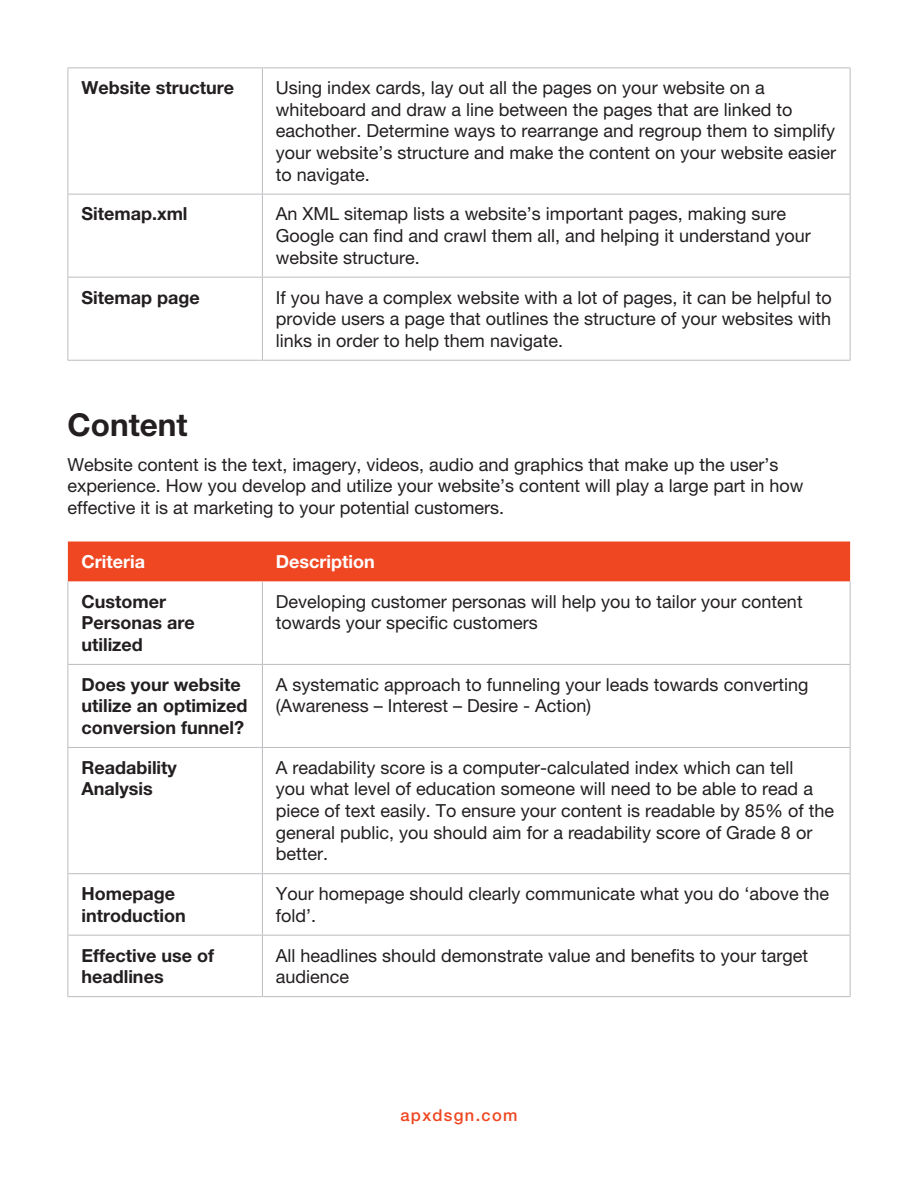
<style>
.page{position:relative;width:918px;height:1188px;background:#fff}
.page>*{position:absolute;margin:0;border:0;box-sizing:border-box;transform-origin:0 0}
.t1{font:700 31.5px "Helvetica Neue LT Pro";color:#231f20}
.t2{font:18px/21.6px "Helvetica Neue LT Pro";color:#231f20}
.t3{font:700 18px/21.6px "Helvetica Neue LT Pro";color:#231f20}
.t4{font:700 18px "Helvetica Neue LT Pro";color:#fff}
.t5{font:500 16.5px "Helvetica Neue LT Pro";letter-spacing:.08em;color:#ef4722}
</style>
<div class="page">
<hr style="left:68px;top:68px;width:194px;height:1px;background:#bcbdc0">
<hr style="left:68px;top:68px;width:1px;height:126px;background:#bcbdc0">
<hr style="left:262px;top:68px;width:589px;height:1px;background:#bcbdc0">
<hr style="left:262px;top:68px;width:1px;height:126px;background:#bcbdc0">
<hr style="left:850px;top:68px;width:1px;height:126px;background:#bcbdc0">
<hr style="left:68px;top:194px;width:194px;height:1px;background:#bcbdc0">
<hr style="left:68px;top:195px;width:1px;height:82px;background:#bcbdc0">
<hr style="left:262px;top:194px;width:589px;height:1px;background:#bcbdc0">
<hr style="left:262px;top:195px;width:1px;height:82px;background:#bcbdc0">
<hr style="left:850px;top:195px;width:1px;height:82px;background:#bcbdc0">
<hr style="left:68px;top:277px;width:194px;height:1px;background:#bcbdc0">
<hr style="left:68px;top:278px;width:1px;height:82px;background:#bcbdc0">
<hr style="left:262px;top:277px;width:589px;height:1px;background:#bcbdc0">
<hr style="left:262px;top:278px;width:1px;height:82px;background:#bcbdc0">
<hr style="left:850px;top:278px;width:1px;height:82px;background:#bcbdc0">
<hr style="left:68px;top:360px;width:194px;height:1px;background:#bcbdc0">
<hr style="left:262px;top:360px;width:589px;height:1px;background:#bcbdc0">
<div style="left:68px;top:542px;width:782px;height:39px;background:#ef4722"></div>
<hr style="left:68px;top:581px;width:1px;height:83px;background:#bcbdc0">
<hr style="left:262px;top:581px;width:1px;height:83px;background:#bcbdc0">
<hr style="left:850px;top:581px;width:1px;height:83px;background:#bcbdc0">
<hr style="left:68px;top:664px;width:194px;height:1px;background:#bcbdc0">
<hr style="left:68px;top:665px;width:1px;height:82px;background:#bcbdc0">
<hr style="left:262px;top:664px;width:589px;height:1px;background:#bcbdc0">
<hr style="left:262px;top:665px;width:1px;height:82px;background:#bcbdc0">
<hr style="left:850px;top:665px;width:1px;height:82px;background:#bcbdc0">
<hr style="left:68px;top:747px;width:194px;height:1px;background:#bcbdc0">
<hr style="left:68px;top:748px;width:1px;height:125px;background:#bcbdc0">
<hr style="left:262px;top:747px;width:589px;height:1px;background:#bcbdc0">
<hr style="left:262px;top:748px;width:1px;height:125px;background:#bcbdc0">
<hr style="left:850px;top:748px;width:1px;height:125px;background:#bcbdc0">
<hr style="left:68px;top:873px;width:194px;height:1px;background:#bcbdc0">
<hr style="left:68px;top:874px;width:1px;height:61px;background:#bcbdc0">
<hr style="left:262px;top:873px;width:589px;height:1px;background:#bcbdc0">
<hr style="left:262px;top:874px;width:1px;height:61px;background:#bcbdc0">
<hr style="left:850px;top:874px;width:1px;height:61px;background:#bcbdc0">
<hr style="left:68px;top:935px;width:194px;height:1px;background:#bcbdc0">
<hr style="left:68px;top:936px;width:1px;height:60px;background:#bcbdc0">
<hr style="left:262px;top:935px;width:589px;height:1px;background:#bcbdc0">
<hr style="left:262px;top:936px;width:1px;height:60px;background:#bcbdc0">
<hr style="left:850px;top:936px;width:1px;height:60px;background:#bcbdc0">
<hr style="left:68px;top:996px;width:194px;height:1px;background:#bcbdc0">
<hr style="left:262px;top:996px;width:589px;height:1px;background:#bcbdc0">
<p class="t3" style="left:81px;top:77px;width:154px">Website structure</p>
<p class="t2" style="left:276px;top:77px;width:562px">Using index cards, lay out all the pages on your website on a whiteboard and draw a line between the pages that are linked to eachother. Determine ways to rearrange and regroup them to simplify your website’s structure and make the content on your website easier to navigate.</p>
<p class="t3" style="left:81px;top:203px;width:108px">Sitemap.xml</p>
<p class="t2" style="left:276px;top:203px;width:536px">An XML sitemap lists a website’s important pages, making sure<br>Google can find and crawl them all, and helping it understand your website structure.</p>
<p class="t3" style="left:81px;top:286px;width:120px">Sitemap page</p>
<p class="t2" style="left:276px;top:286px;width:557px;text-align:justify">If you have a complex website with a lot of pages, it can be helpful to provide users a page that outlines the structure of your websites with links in order to help them navigate.</p>
<h1 class="t1" style="left:68px;top:405px;width:122px">Content</h1>
<p class="t2" style="left:68px;top:453px;width:737px">Website content is the text, imagery, videos, audio and graphics that make up the user’s experience. How you develop and utilize your website’s content will play a large part in how effective it is at marketing to your potential customers.</p>
<p class="t4" style="left:81px;top:550px;width:65px">Criteria</p>
<p class="t4" style="left:276px;top:550px;width:100px">Description</p>
<p class="t3" style="left:81px;top:590px;width:115px">Customer<br>Personas are utilized</p>
<p class="t2" style="left:276px;top:590px;width:528px">Developing customer personas will help you to tailor your content towards your specific customers</p>
<p class="t3" style="left:81px;top:673px;width:168px">Does your website utilize an optimized conversion funnel?</p>
<p class="t2" style="left:276px;top:673px;width:534px">A systematic approach to funneling your leads towards converting (Awareness – Interest – Desire - Action)</p>
<p class="t3" style="left:81px;top:756px;width:97px">Readability<br>Analysis</p>
<p class="t2" style="left:276px;top:756px;width:560px">A readability score is a computer-calculated index which can tell<br>you what level of education someone will need to be able to read a piece of text easily. To ensure your content is readable by 85% of the general public, you should aim for a readability score of Grade 8 or better.</p>
<p class="t3" style="left:81px;top:882px;width:106px">Homepage introduction</p>
<p class="t2" style="left:276px;top:883px;width:555px">Your homepage should clearly communicate what you do ‘above the fold’.</p>
<p class="t3" style="left:81px;top:944px;width:134px">Effective use of headlines</p>
<p class="t2" style="left:276px;top:944px;width:534px">All headlines should demonstrate value and benefits to your target audience</p>
<p class="t5" style="left:400px;top:1105px;width:119px">apxdsgn.com</p>
</div>
